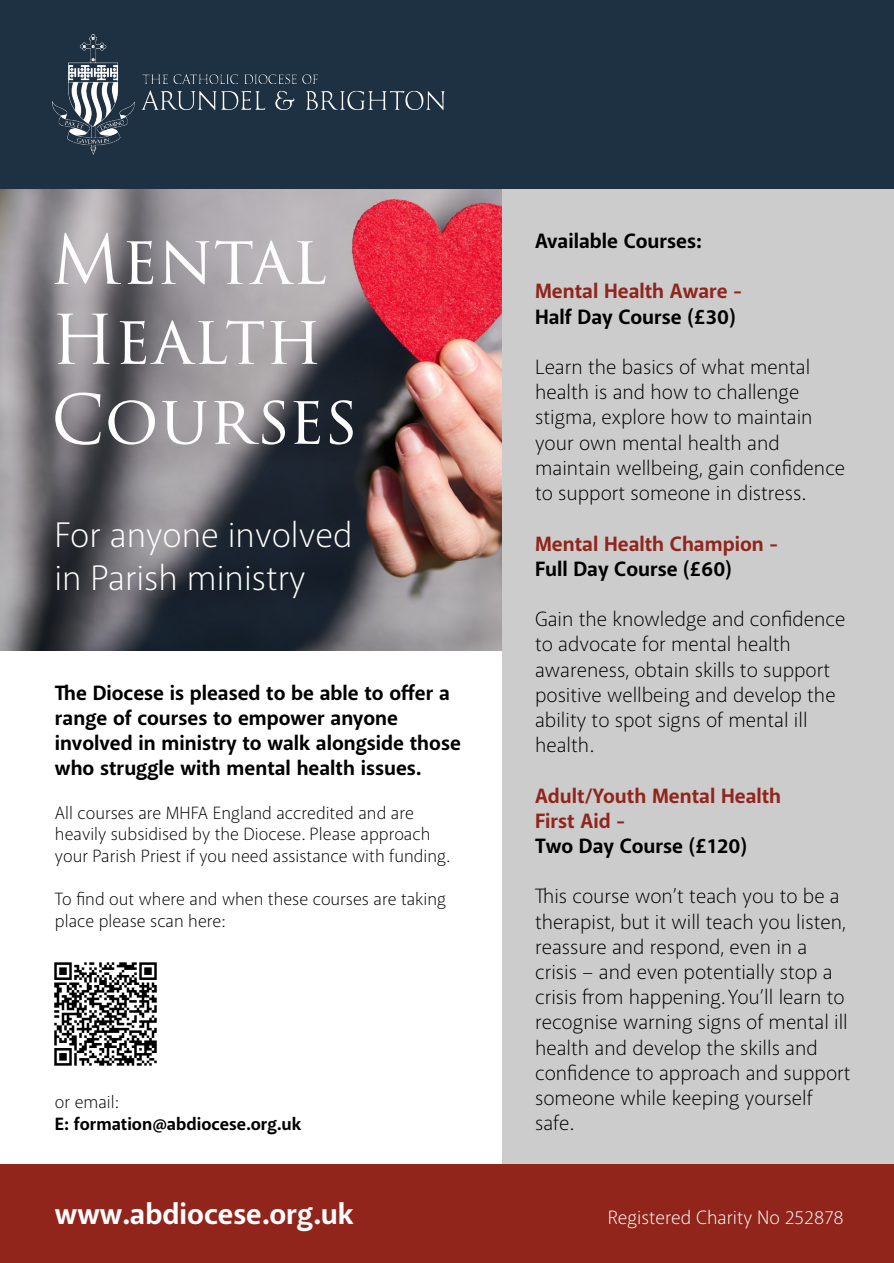
<style>
.page{position:relative;width:894px;height:1263px;background:#fff}
.page>*{position:absolute;margin:0;border:0;box-sizing:border-box;transform-origin:0 0}
.t1{font:66.6px/79.9px "Trajan Pro 3";color:#fff}
.t2{font:300 36px/43.2px "Akagi Pro";color:#fff}
.t3{font:700 30px "Akagi Pro";color:#fff}
.t4{font:300 21px/25.2px "Akagi Pro";color:#000}
.t5{font:700 21px/25.2px "Akagi Pro";color:#000}
.t6{font:700 21px/25.2px "Akagi Pro";color:#91251c}
.t7{font:300 19.5px "Akagi Pro";color:#fff}
.t8{font:300 18px/21.6px "Akagi Pro";color:#000}
.t9{font:700 18px "Akagi Pro";color:#000}
</style>
<div class="page">
<img style="left:0;top:189px;width:502px;height:461px">
<div style="left:502px;top:168px;width:391px;height:996px;background:#ccc"></div>
<div style="left:0;top:0;width:893px;height:189px;background:#1e3143"></div>
<div style="left:0;top:1164px;width:893px;height:99px;background:#91251c"></div>
<img style="left:52px;top:35px;width:393px;height:119px">
<img style="left:54px;top:962px;width:103px;height:104px">
<h1 class="t1" style="left:51px;top:227px;width:308px">Mental<br>Health<br>Courses</h1>
<h2 class="t2" style="left:54px;top:516px;width:299px">For anyone involved in Parish ministry</h2>
<p class="t5" style="left:55px;top:682px;width:407px">The Diocese is pleased to be able to offer a range of courses to empower anyone involved in ministry to walk alongside those who struggle with mental health issues.</p>
<p class="t8" style="left:55px;top:803px;width:396px">All courses are MHFA England accredited and are heavily subsidised by the Diocese. Please approach your Parish Priest if you need assistance with funding.</p>
<p class="t8" style="left:55px;top:890px;width:392px">To find out where and when these courses are taking place please scan here:</p>
<p class="t8" style="left:55px;top:1093px;width:65px">or email:</p>
<p class="t9" style="left:55px;top:1116px;width:247px">E: formation@abdiocese.org.uk</p>
<p class="t5" style="left:535px;top:230px;width:168px">Available Courses:</p>
<p class="t6" style="left:535px;top:281px;width:208px">Mental Health Aware -</p>
<p class="t5" style="left:535px;top:306px;width:202px">Half Day Course (£30)</p>
<p class="t4" style="left:535px;top:356px;width:311px">Learn the basics of what mental health is and how to challenge stigma, explore how to maintain your own mental health and maintain wellbeing, gain confidence to support someone in distress.</p>
<p class="t6" style="left:535px;top:533px;width:244px">Mental Health Champion -</p>
<p class="t5" style="left:535px;top:558px;width:198px">Full Day Course (£60)</p>
<p class="t4" style="left:535px;top:608px;width:312px">Gain the knowledge and confidence to advocate for mental health awareness, obtain skills to support positive wellbeing and develop the ability to spot signs of mental ill health.</p>
<p class="t6" style="left:535px;top:785px;width:247px">Adult/Youth Mental Health<br>First Aid -</p>
<p class="t5" style="left:535px;top:835px;width:213px">Two Day Course (£120)</p>
<p class="t4" style="left:535px;top:885px;width:317px">This course won’t teach you to be a therapist, but it will teach you listen, reassure and respond, even in a crisis – and even potentially stop a crisis from happening. You’ll learn to recognise warning signs of mental ill health and develop the skills and confidence to approach and support someone while keeping yourself safe.</p>
<h3 class="t3" style="left:55px;top:1201px;width:300px">www.abdiocese.org.uk</h3>
<p class="t7" style="left:607px;top:1209px;width:237px">Registered Charity No 252878</p>
</div>
